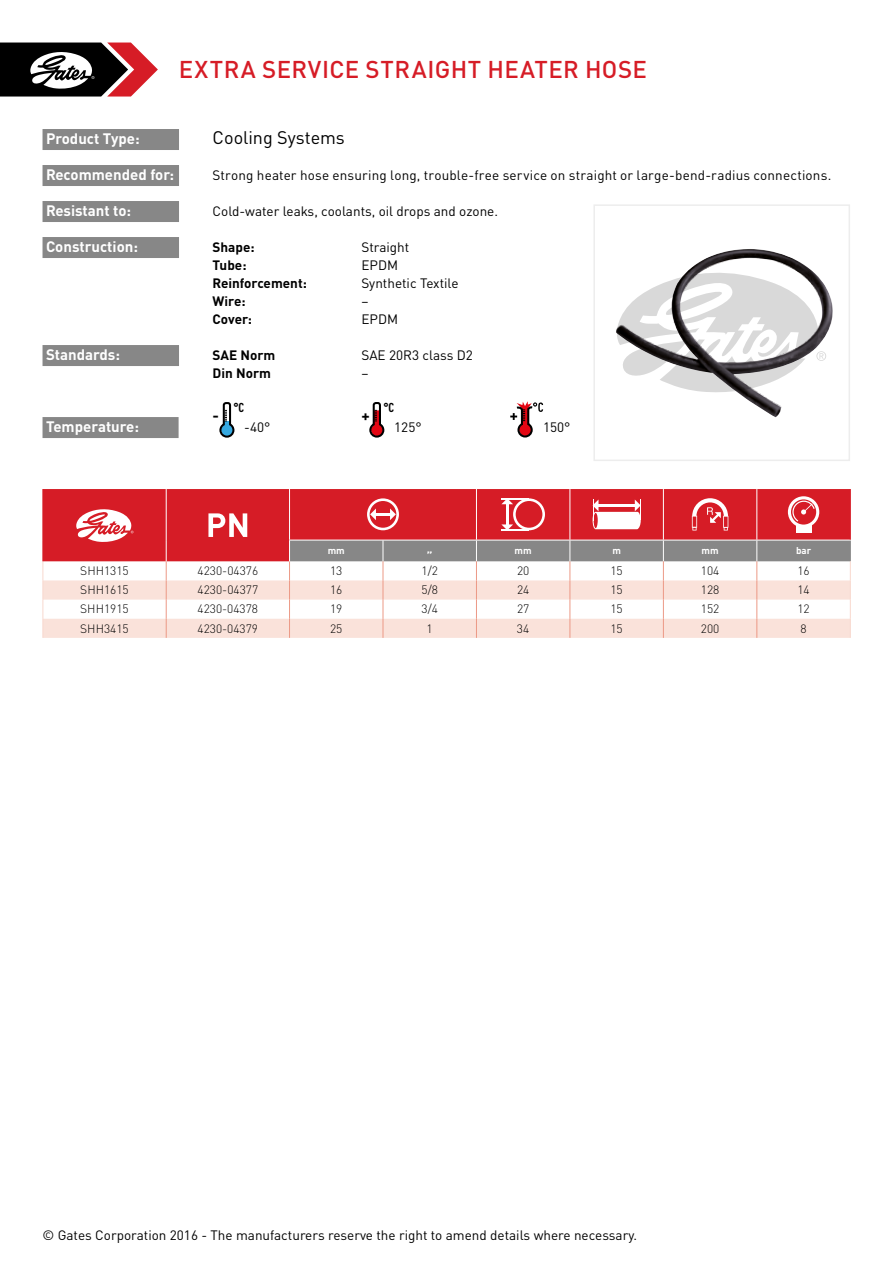
<style>
.page{position:relative;width:893px;height:1263px;background:#fff}
.page>*{position:absolute;margin:0;border:0;box-sizing:border-box;transform-origin:0 0}
.t1{font:500 24px "DIN Pro";letter-spacing:.025em;color:#d61c26}
.t2{font:18px "DIN Pro";color:#000}
.t3{font:700 15.3px "DIN Pro";color:#000}
.t4{font:700 15px "DIN Pro";color:#fff}
.t5{font:13.5px "DIN Pro";color:#000}
.t6{font:700 13.5px "DIN Pro";color:#000}
.t7{font:700 condensed 12.75px "DIN Pro";color:#000}
.t8{font:300 12px "DIN Pro";color:#000}
.t9{font:700 12px "DIN Pro";color:#fff}
.t10{font:700 9.75px "DIN Pro";color:#fff}
</style>
<div class="page">
<svg style="left:0;top:43px;width:158px;height:54px"></svg>
<div style="left:43px;top:129px;width:136px;height:21px;background:#878787"></div>
<div style="left:43px;top:165px;width:136px;height:21px;background:#878787"></div>
<div style="left:43px;top:201px;width:136px;height:21px;background:#878787"></div>
<div style="left:43px;top:237px;width:136px;height:21px;background:#878787"></div>
<div style="left:43px;top:345px;width:136px;height:21px;background:#878787"></div>
<div style="left:43px;top:417px;width:136px;height:21px;background:#878787"></div>
<svg style="left:219px;top:402px;width:16px;height:36px"></svg>
<svg style="left:369px;top:402px;width:16px;height:36px"></svg>
<svg style="left:510px;top:401px;width:33px;height:36px"></svg>
<img style="left:616px;top:249px;width:217px;height:168px">
<div style="left:44px;top:489px;width:806px;height:72px;background:#d61c26"></div>
<svg style="left:44px;top:580px;width:245px;height:58px;fill:#fae2da"></svg>
<hr style="left:570px;top:489px;width:1px;height:51px;background:#fff">
<hr style="left:663px;top:489px;width:1px;height:51px;background:#fff">
<hr style="left:476px;top:489px;width:1px;height:51px;background:#fff">
<hr style="left:289px;top:489px;width:1px;height:51px;background:#fff">
<hr style="left:43px;top:489px;width:1px;height:51px;background:#d61c26">
<svg style="left:43px;top:540px;width:1px;height:98px"></svg>
<hr style="left:166px;top:489px;width:1px;height:51px;background:#fff">
<svg style="left:166px;top:540px;width:1px;height:98px"></svg>
<hr style="left:756px;top:489px;width:1px;height:51px;background:#fff">
<hr style="left:850px;top:489px;width:1px;height:51px;background:#d61c26">
<svg style="left:289px;top:540px;width:562px;height:98px"></svg>
<svg style="left:76px;top:508px;width:57px;height:34px"></svg>
<svg style="left:208px;top:513px;width:39px;height:24px"></svg>
<svg style="left:367px;top:498px;width:32px;height:32px"></svg>
<svg style="left:501px;top:498px;width:44px;height:32px"></svg>
<svg style="left:593px;top:499px;width:48px;height:31px"></svg>
<svg style="left:692px;top:498px;width:36px;height:32px"></svg>
<div style="left:796px;top:525px;width:16px;height:7px;background:#fff"></div>
<svg style="left:788px;top:496px;width:31px;height:32px"></svg>
<svg style="left:617px;top:273px;width:209px;height:119px"></svg>
<div style="left:593px;top:204px;width:257px;height:257px;border:2px solid #ededed"></div>
<h1 class="t1" style="left:179px;top:49px;width:470px">EXTRA SERVICE STRAIGHT HEATER HOSE</h1>
<p class="t4" style="left:46px;top:126px;width:95px">Product Type:</p>
<h2 class="t2" style="left:213px;top:123px;width:134px">Cooling Systems</h2>
<p class="t4" style="left:46px;top:162px;width:130px">Recommended for:</p>
<p class="t5" style="left:213px;top:165px;width:620px">Strong heater hose ensuring long, trouble-free service on straight or large-bend-radius connections.</p>
<p class="t4" style="left:46px;top:198px;width:87px">Resistant to:</p>
<p class="t5" style="left:213px;top:201px;width:287px">Cold-water leaks, coolants, oil drops and ozone.</p>
<p class="t4" style="left:46px;top:234px;width:94px">Construction:</p>
<p class="t6" style="left:213px;top:236px;width:44px">Shape:</p>
<p class="t5" style="left:361px;top:237px;width:49px">Straight</p>
<p class="t6" style="left:213px;top:254px;width:35px">Tube:</p>
<p class="t5" style="left:361px;top:254px;width:38px">EPDM</p>
<p class="t6" style="left:213px;top:272px;width:96px">Reinforcement:</p>
<p class="t5" style="left:361px;top:272px;width:99px">Synthetic Textile</p>
<p class="t6" style="left:213px;top:290px;width:34px">Wire:</p>
<p class="t5" style="left:361px;top:290px;width:9px">–</p>
<p class="t6" style="left:213px;top:308px;width:41px">Cover:</p>
<p class="t5" style="left:361px;top:308px;width:38px">EPDM</p>
<p class="t4" style="left:46px;top:342px;width:76px">Standards:</p>
<p class="t6" style="left:213px;top:344px;width:64px">SAE Norm</p>
<p class="t5" style="left:361px;top:345px;width:113px">SAE 20R3 class D2</p>
<p class="t6" style="left:213px;top:362px;width:60px">Din Norm</p>
<p class="t5" style="left:361px;top:362px;width:9px">–</p>
<p class="t4" style="left:46px;top:414px;width:95px">Temperature:</p>
<p class="t3" style="left:213px;top:403px;width:8px">-</p>
<p class="t7" style="left:233px;top:397px;width:12px">°C</p>
<p class="t5" style="left:244px;top:417px;width:28px">-40°</p>
<p class="t3" style="left:361px;top:403px;width:10px">+</p>
<p class="t7" style="left:383px;top:398px;width:12px">°C</p>
<p class="t5" style="left:394px;top:417px;width:29px">125°</p>
<p class="t5" style="left:543px;top:417px;width:29px">150°</p>
<p class="t10" style="left:328px;top:543px;width:19px">mm</p>
<p class="t9" style="left:427px;top:545px;width:7px">”</p>
<p class="t10" style="left:515px;top:543px;width:19px">mm</p>
<p class="t10" style="left:612px;top:543px;width:10px">m</p>
<p class="t10" style="left:702px;top:543px;width:19px">mm</p>
<p class="t10" style="left:796px;top:543px;width:17px">bar</p>
<p class="t8" style="left:80px;top:562px;width:50px">SHH1315</p>
<p class="t8" style="left:198px;top:562px;width:62px">4230-04376</p>
<p class="t8" style="left:330px;top:562px;width:14px">13</p>
<p class="t8" style="left:421px;top:562px;width:18px">1/2</p>
<p class="t8" style="left:517px;top:562px;width:14px">20</p>
<p class="t8" style="left:610px;top:562px;width:14px">15</p>
<p class="t8" style="left:701px;top:562px;width:20px">104</p>
<p class="t8" style="left:797px;top:562px;width:14px">16</p>
<p class="t8" style="left:80px;top:581px;width:50px">SHH1615</p>
<p class="t8" style="left:198px;top:581px;width:62px">4230-04377</p>
<p class="t8" style="left:330px;top:581px;width:14px">16</p>
<p class="t8" style="left:421px;top:581px;width:18px">5/8</p>
<p class="t8" style="left:517px;top:581px;width:14px">24</p>
<p class="t8" style="left:610px;top:581px;width:14px">15</p>
<p class="t8" style="left:701px;top:581px;width:20px">128</p>
<p class="t8" style="left:797px;top:581px;width:14px">14</p>
<p class="t8" style="left:80px;top:600px;width:50px">SHH1915</p>
<p class="t8" style="left:198px;top:600px;width:62px">4230-04378</p>
<p class="t8" style="left:330px;top:600px;width:14px">19</p>
<p class="t8" style="left:421px;top:600px;width:18px">3/4</p>
<p class="t8" style="left:517px;top:600px;width:14px">27</p>
<p class="t8" style="left:610px;top:600px;width:14px">15</p>
<p class="t8" style="left:701px;top:600px;width:20px">152</p>
<p class="t8" style="left:797px;top:600px;width:14px">12</p>
<p class="t8" style="left:80px;top:619px;width:50px">SHH3415</p>
<p class="t8" style="left:198px;top:619px;width:62px">4230-04379</p>
<p class="t8" style="left:330px;top:619px;width:14px">25</p>
<p class="t8" style="left:427px;top:619px;width:8px">1</p>
<p class="t8" style="left:517px;top:619px;width:14px">34</p>
<p class="t8" style="left:610px;top:619px;width:14px">15</p>
<p class="t8" style="left:701px;top:619px;width:20px">200</p>
<p class="t8" style="left:800px;top:619px;width:8px">8</p>
<p class="t5" style="left:43px;top:1224px;width:596px">© Gates Corporation 2016 - The manufacturers reserve the right to amend details where necessary.</p>
</div>
